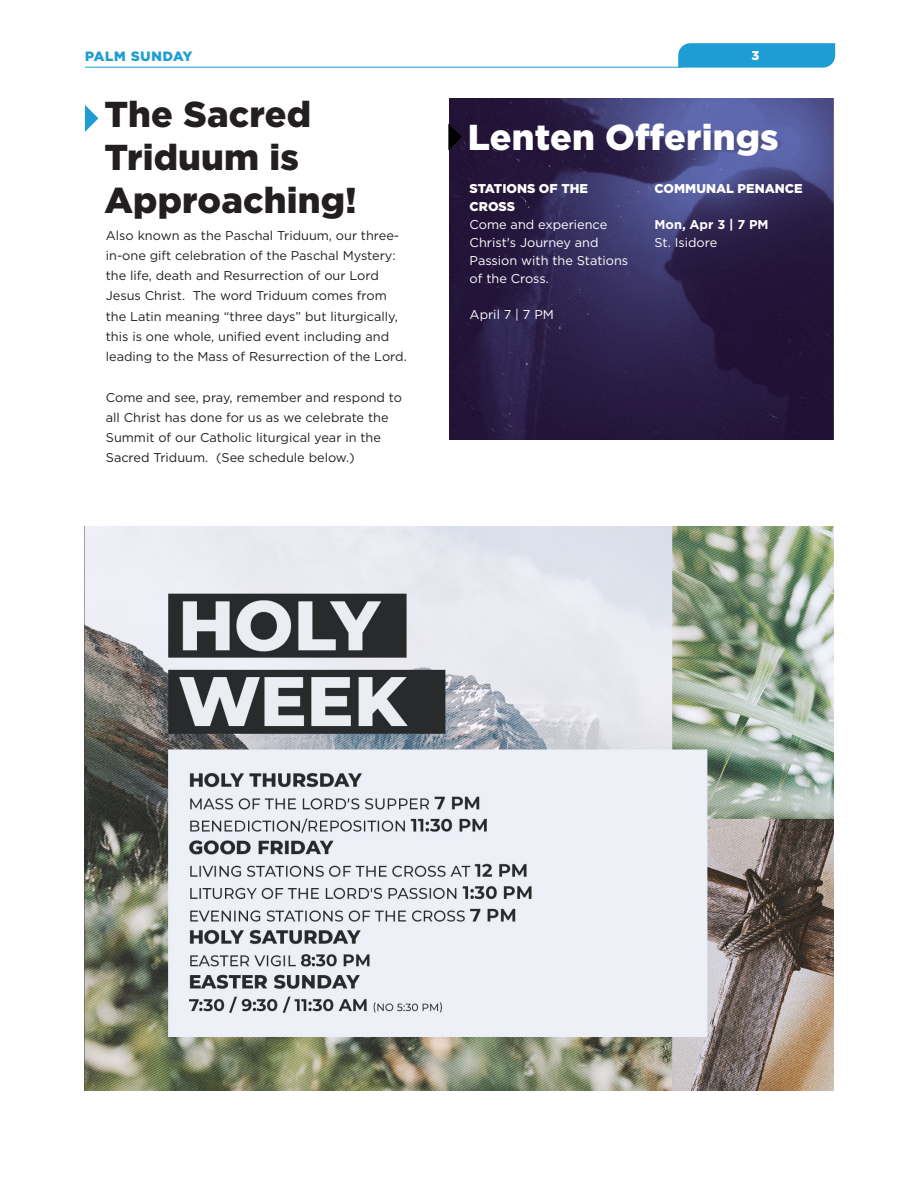
<style>
.page{position:relative;width:918px;height:1188px;background:#fff}
.page>*{position:absolute;margin:0;border:0;box-sizing:border-box;transform-origin:0 0}
.t1{font:900 36px/43.2px "Gotham";letter-spacing:.005em;color:#231f20}
.t2{font:900 36px "Gotham";letter-spacing:.005em;color:#fff}
.t3{font:900 13.5px "Gotham";color:#1d9dd3}
.t4{font:12.75px/20.2px "Gotham";color:#231f20}
.t5{font:12.75px/18px "Gotham";color:#fff}
.Mass_Intention_Day_T{font:900 12.75px/18px "Gotham";color:#fff}
.t6{font:700 12.75px/18px "Gotham";color:#fff}
.s1{font-weight:400}
</style>
<div class="page">
<hr style="left:85px;top:67px;width:596px;height:1px;background:#1d9dd3">
<svg style="left:678px;top:43px;width:157px;height:25px;background:#26a1d4"></svg>
<img style="left:85px;top:526px;width:748px;height:564px">
<svg style="left:85px;top:105px;width:13px;height:27px"></svg>
<img style="left:449px;top:98px;width:384px;height:341px">
<svg style="left:448px;top:124px;width:14px;height:26px"></svg>
<p class="t3" style="left:85px;top:47px;width:109px">PALM SUNDAY</p>
<p class="Mass_Intention_Day_T" style="left:752px;top:46px;width:9px">3</p>
<h3 class="t1" style="left:104px;top:92px;width:208px">The Sacred<br>Triduum is</h3>
<h3 class="t1" style="left:104px;top:178px;width:254px">Approaching!</h3>
<p class="t4" style="left:106px;top:225px;width:302px">Also known as the Paschal Triduum, our three&shy;in-one gift celebration of the Paschal Mystery: the life, death and Resurrection of our Lord Jesus Christ. The word Triduum comes from the Latin meaning “three days” but liturgically, this is one whole, unified event including and leading to the Mass of Resurrection of the Lord.</p>
<p class="t4" style="left:106px;top:387px;width:298px">Come and see, pray, remember and respond to all Christ has done for us as we celebrate the Summit of our Catholic liturgical year in the Sacred Triduum. (See schedule below.)</p>
<h3 class="t2" style="left:468px;top:113px;width:312px">Lenten Offerings</h3>
<p class="Mass_Intention_Day_T" style="left:470px;top:179px;width:120px">STATIONS OF THE<br>CROSS</p>
<p class="t5" style="left:470px;top:215px;width:160px">Come and experience<br>Christ's Journey and<br>Passion with the Stations of the Cross.</p>
<p class="t5" style="left:470px;top:305px;width:86px">April 7 | 7 PM</p>
<p class="Mass_Intention_Day_T" style="left:655px;top:179px;width:150px">COMMUNAL PENANCE</p>
<p class="t6" style="left:655px;top:215px;width:116px">Mon, Apr 3 | 7 PM<br><span class="s1">St. Isidore</span></p>
</div>
